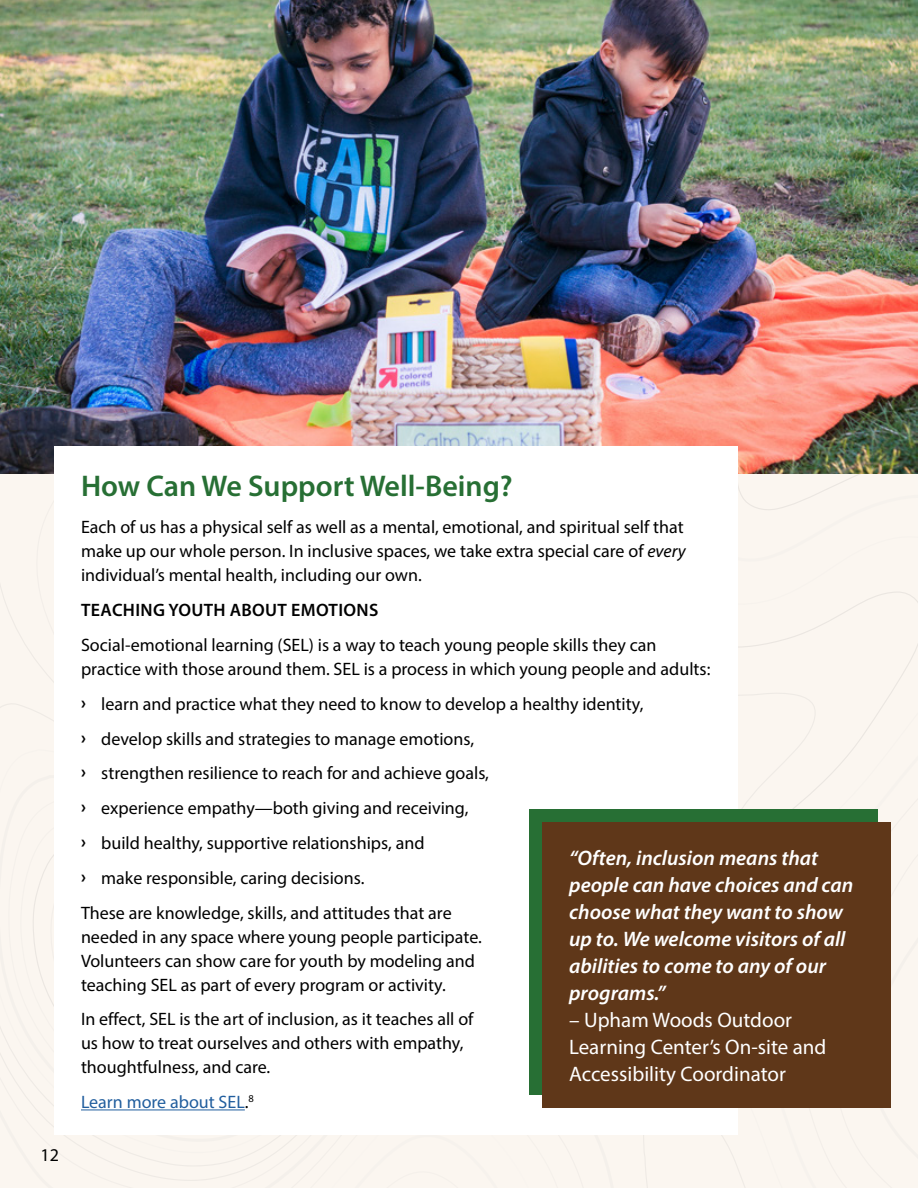
<style>
.page{position:relative;width:918px;height:1188px;background:#fff}
.page>*{position:absolute;margin:0;border:0;box-sizing:border-box;transform-origin:0 0}
.Heading__h1{font:600 30px "Myriad Pro";color:#276f34}
.Callout_box_white{font:italic 600 21px/27px "Myriad Pro";color:#fff}
.Callout_box_white-2{font:21px/27px "Myriad Pro";color:#fff}
.t1{font:18px/24px "Myriad Pro";color:#000}
.Subheading__h2{font:600 18px "Myriad Pro";letter-spacing:.02em;color:#000}
.t2{font:18px "Myriad Pro";color:#215e9e}
.s1{font-style:italic}
.s2{font-weight:700}
.s3{color:#000}
</style>
<div class="page">
<div style="left:642px;top:473px;width:276px;height:715px;background:#fbf6f0"></div>
<div style="left:367px;top:1135px;width:228px;height:53px;background:#fbf6f0"></div>
<div style="left:0;top:473px;width:367px;height:715px;background:#fbf6f0"></div>
<img style="left:0;top:0;width:918px;height:473px">
<div style="left:54px;top:446px;width:684px;height:689px;background:#fff"></div>
<hr style="left:81px;top:1109px;width:164px;height:1px;background:#215e9e">
<div style="left:529px;top:809px;width:349px;height:286px;background:#276f34"></div>
<div style="left:542px;top:822px;width:349px;height:286px;background:#5f3719"></div>
<p class="t1" style="left:40px;top:1143px;width:20px">12</p>
<h1 class="Heading__h1" style="left:81px;top:467px;width:433px">How Can We Support Well-Being?</h1>
<p class="t1" style="left:81px;top:515px;width:606px;text-align:justify">Each of us has a physical self as well as a mental, emotional, and spiritual self that make up our whole person. In inclusive spaces, we take extra special care of <span class="s1">every </span>individual’s mental health, including our own.</p>
<h2 class="Subheading__h2" style="left:81px;top:599px;width:299px">TEACHING YOUTH ABOUT EMOTIONS</h2>
<p class="t1" style="left:81px;top:633px;width:631px">Social-emotional learning (SEL) is a way to teach young people skills they can practice with those around them. SEL is a process in which young people and adults:</p>
<p class="t1" style="left:81px;top:691px;width:564px"><span class="s2">Ű</span> learn and practice what they need to know to develop a healthy identity,</p>
<p class="t1" style="left:81px;top:726px;width:395px"><span class="s2">Ű</span> develop skills and strategies to manage emotions,</p>
<p class="t1" style="left:81px;top:761px;width:410px"><span class="s2">Ű</span> strengthen resilience to reach for and achieve goals,</p>
<p class="t1" style="left:81px;top:796px;width:389px"><span class="s2">Ű</span> experience empathy—both giving and receiving,</p>
<p class="t1" style="left:81px;top:831px;width:345px"><span class="s2">Ű</span> build healthy, supportive relationships, and</p>
<p class="t1" style="left:81px;top:865px;width:285px"><span class="s2">Ű</span> make responsible, caring decisions.</p>
<p class="t1" style="left:81px;top:900px;width:402px">These are knowledge, skills, and attitudes that are needed in any space where young people participate.<br>Volunteers can show care for youth by modeling and teaching SEL as part of every program or activity.</p>
<p class="t1" style="left:81px;top:1007px;width:394px">In effect, SEL is the art of inclusion, as it teaches all of us how to treat ourselves and others with empathy, thoughtfulness, and care.</p>
<p class="t2" style="left:81px;top:1091px;width:174px">Learn more about SEL<span class="s3">.</span><sup>8</sup></p>
<p class="Callout_box_white" style="left:569px;top:844px;width:286px">“Often, inclusion means that people can have choices and can choose what they want to show up to. We welcome visitors of all abilities to come to any of our programs.”</p>
<p class="Callout_box_white-2" style="left:569px;top:1006px;width:259px">– Upham Woods Outdoor<br>Learning Center’s On-site and<br>Accessibility Coordinator</p>
</div>
